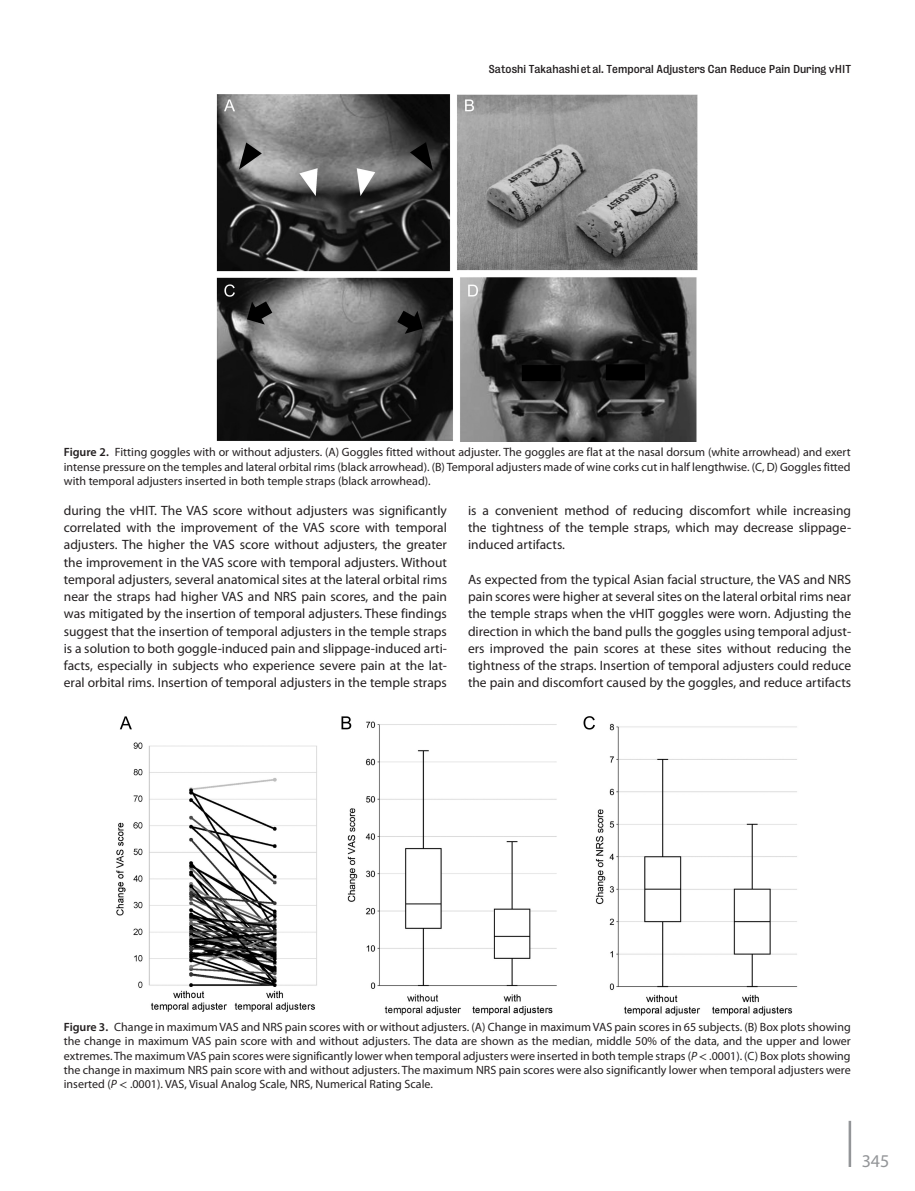
<style>
.page{position:relative;width:915px;height:1191px;background:#fff}
.page>*{position:absolute;margin:0;border:0;box-sizing:border-box;transform-origin:0 0}
.t1{font:18px "Myriad Pro";color:#939598}
.t2{font:13.5px/17.2px "Myriad Pro";color:#231f20;text-align:justify}
.t3{font:12px/14.4px "Myriad Pro";color:#231f20;text-align:justify}
.t4{font:10.5px "Bureau Grotesque Five Three";color:#231f20}
.s1{font-weight:600}
.s2{font-style:italic}
.s3{font-family:"STIX General"}
</style>
<div class="page">
<hr style="left:848px;top:1120px;width:2px;height:47px;background:#939598">
<img style="left:217px;top:95px;width:480px;height:347px">
<img style="left:116px;top:716px;width:682px;height:300px">
<p class="t4" style="left:488px;top:62px;width:364px">Satoshi Takahashi et al. Temporal Adjusters Can Reduce Pain During vHIT</p>
<p class="t3" style="left:64px;top:445px;width:788px"><span class="s1">Figure 2.</span> Fitting goggles with or without adjusters. (A) Goggles fitted without adjuster. The goggles are flat at the nasal dorsum (white arrowhead) and exert intense pressure on the temples and lateral orbital rims (black arrowhead). (B) Temporal adjusters made of wine corks cut in half lengthwise. (C, D) Goggles fitted with temporal adjusters inserted in both temple straps (black arrowhead).</p>
<p class="t2" style="left:64px;top:501px;width:384px">during the vHIT. The VAS score without adjusters was significantly correlated with the improvement of the VAS score with temporal adjusters. The higher the VAS score without adjusters, the greater the improvement in the VAS score with temporal adjusters. Without temporal adjusters, several anatomical sites at the lateral orbital rims near the straps had higher VAS and NRS pain scores, and the pain was mitigated by the insertion of temporal adjusters. These findings suggest that the insertion of temporal adjusters in the temple straps is a solution to both goggle-induced pain and slippage-induced arti&shy;facts, especially in subjects who experience severe pain at the lat&shy;eral orbital rims. Insertion of temporal adjusters in the temple straps</p>
<p class="t2" style="left:468px;top:501px;width:384px">is a convenient method of reducing discomfort while increasing the tightness of the temple straps, which may decrease slippage&shy;induced artifacts.</p>
<p class="t2" style="left:468px;top:570px;width:384px">As expected from the typical Asian facial structure, the VAS and NRS pain scores were higher at several sites on the lateral orbital rims near the temple straps when the vHIT goggles were worn. Adjusting the direction in which the band pulls the goggles using temporal adjust&shy;ers improved the pain scores at these sites without reducing the tightness of the straps. Insertion of temporal adjusters could reduce the pain and discomfort caused by the goggles, and reduce artifacts</p>
<p class="t3" style="left:64px;top:1019px;width:788px"><span class="s1">Figure 3.</span> Change in maximum VAS and NRS pain scores with or without adjusters. (A) Change in maximum VAS pain scores in 65 subjects. (B) Box plots showing the change in maximum VAS pain score with and without adjusters. The data are shown as the median, middle 50% of the data, and the upper and lower extremes. The maximum VAS pain scores were significantly lower when temporal adjusters were inserted in both temple straps (<span class="s2">P</span> <span class="s3">&lt;</span> .0001). (C) Box plots showing the change in maximum NRS pain score with and without adjusters. The maximum NRS pain scores were also significantly lower when temporal adjusters were inserted (<span class="s2">P</span> <span class="s3">&lt;</span> .0001). VAS, Visual Analog Scale, NRS, Numerical Rating Scale.</p>
<h1 class="t1" style="left:861px;top:1149px;width:29px">345</h1>
</div>
